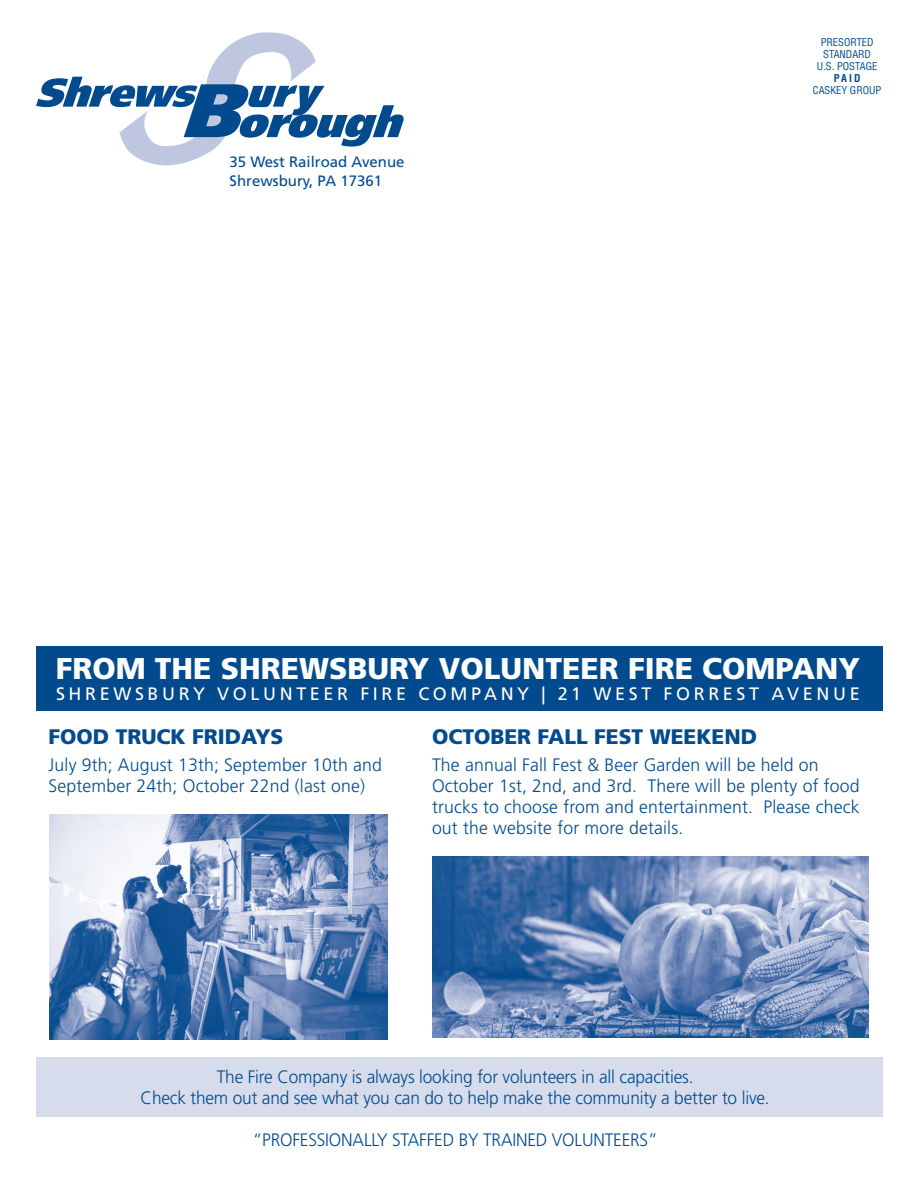
<style>
.page{position:relative;width:918px;height:1188px;background:#fff}
.page>*{position:absolute;margin:0;border:0;box-sizing:border-box;transform-origin:0 0}
.t1{font:900 30px "Frutiger";color:#fff}
.t2{font:900 21px "Frutiger";color:#004a8d}
.t3{font:300 18px/21px "Frutiger";letter-spacing:.01em;color:#004a8d}
.t4{font:300 18px/21px "Frutiger";letter-spacing:-.01em;color:#004a8d;text-align:center;scale:.96 1}
.t5{font:18px "Frutiger";letter-spacing:.2em;color:#fff}
.t6{font:15px/19.5px "Frutiger";color:#004a8d}
.t7{font:condensed 10.5px/12px "Helvetica";color:#004a8d;text-align:center}
.t8{font:700 condensed 10.5px "Helvetica";color:#004a8d}
</style>
<div class="page">
<div style="left:36px;top:1058px;width:846px;height:59px;background:#d6dcec"></div>
<svg style="left:36px;top:32px;width:368px;height:134px"></svg>
<div style="left:36px;top:647px;width:846px;height:64px;background:#004a8d"></div>
<img style="left:50px;top:815px;width:338px;height:225px">
<img style="left:432px;top:856px;width:436px;height:182px">
<p class="t6" style="left:230px;top:152px;width:177px">35 West Railroad Avenue<br>Shrewsbury, PA 17361</p>
<p class="t7" style="left:817px;top:36px;width:62px">PRESORTED<br>STANDARD<br>U.S. POSTAGE</p>
<p class="t8" style="left:834px;top:71px;width:28px">PAID</p>
<p class="t7" style="left:813px;top:84px;width:70px">CASKEY GROUP</p>
<h1 class="t1" style="left:56px;top:651px;width:806px">FROM THE SHREWSBURY VOLUNTEER FIRE COMPANY</h1>
<p class="t5" style="left:56px;top:683px;width:805px">SHREWSBURY VOLUNTEER FIRE COMPANY | 21 WEST FORREST AVENUE</p>
<p class="t2" style="left:49px;top:724px;width:236px">FOOD TRUCK FRIDAYS</p>
<p class="t3" style="left:49px;top:755px;width:335px">July 9th; August 13th; September 10th and<br>September 24th; October 22nd (last one)</p>
<p class="t2" style="left:432px;top:724px;width:327px">OCTOBER FALL FEST WEEKEND</p>
<p class="t3" style="left:432px;top:755px;width:429px">The annual Fall Fest &amp; Beer Garden will be held on October 1st, 2nd, and 3rd. There will be plenty of food trucks to choose from and entertainment. Please check out the website for more details.</p>
<p class="t4" style="left:141px;top:1066px;width:657px">The Fire Company is always looking for volunteers in all capacities.<br>Check them out and see what you can do to help make the community a better to live.</p>
<p class="t4" style="left:253px;top:1129px;width:423px">“PROFESSIONALLY STAFFED BY TRAINED VOLUNTEERS”</p>
</div>
